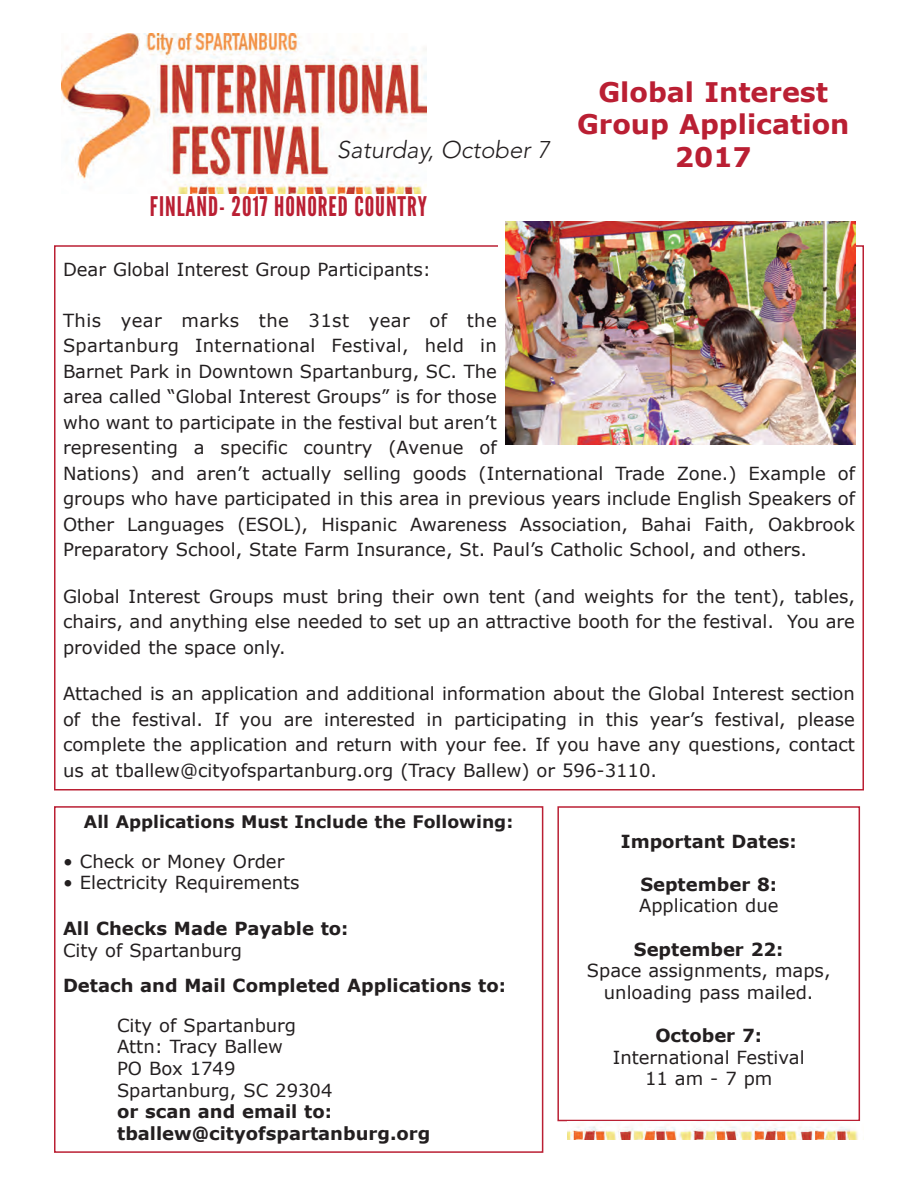
<style>
.page{position:relative;width:918px;height:1188px;background:#fff}
.page>*{position:absolute;margin:0;border:0;box-sizing:border-box;transform-origin:0 0}
.t1{font:700 27px/32.4px "Verdana";color:#ba1f33;text-align:center}
.t2{font:27px "League Gothic";letter-spacing:.035em;color:#ba1f33}
.t3{font:italic 300 24px "Avenir LT";color:#231f20}
.t4{font:18px/25.5px "Verdana";color:#231f20}
.t5{font:700 18px/21.6px "Verdana";color:#231f20}
.t6{font:700 17.25px "Verdana";color:#231f20}
</style>
<div class="page">
<img style="left:505px;top:222px;width:351px;height:222px">
<div style="left:54px;top:806px;width:489px;height:347px;border:2px solid #ba1f33"></div>
<div style="left:557px;top:806px;width:303px;height:315px;border:2px solid #ba1f33"></div>
<img style="left:567px;top:1124px;width:297px;height:16px">
<img style="left:62px;top:34px;width:365px;height:159px">
<h2 class="t3" style="left:337px;top:136px;width:214px">Saturday, October 7</h2>
<h1 class="t2" style="left:150px;top:186px;width:279px">FINLAND- 2017 HONORED COUNTRY</h1>
<h1 class="t1" style="left:577px;top:75px;width:274px">Global Interest<br>Group Application<br>2017</h1>
<p class="t4" style="left:63px;top:256px;width:369px">Dear Global Interest Group Participants:</p>
<p class="t4" style="left:63px;top:307px;width:794px">This year marks the 31st year of the<br>Spartanburg International Festival, held in<br>Barnet Park in Downtown Spartanburg, SC. The<br>area called “Global Interest Groups” is for those<br>who want to participate in the festival but aren’t<br>representing a specific country (Avenue of<br>Nations) and aren’t actually selling goods (International Trade Zone.) Example of groups who have participated in this area in previous years include English Speakers of Other Languages (ESOL), Hispanic Awareness Association, Bahai Faith, Oakbrook Preparatory School, State Farm Insurance, St. Paul’s Catholic School, and others.</p>
<p class="t4" style="left:63px;top:583px;width:794px;text-align:justify">Global Interest Groups must bring their own tent (and weights for the tent), tables, chairs, and anything else needed to set up an attractive booth for the festival. You are provided the space only.</p>
<p class="t4" style="left:63px;top:680px;width:794px;text-align:justify">Attached is an application and additional information about the Global Interest section of the festival. If you are interested in participating in this year’s festival, please complete the application and return with your fee. If you have any questions, contact us at tballew@cityofspartanburg.org (Tracy Ballew) or 596-3110.</p>
<p class="t6" style="left:84px;top:811px;width:431px">All Applications Must Include the Following:</p>
<p class="t4" style="left:63px;top:848px;width:223px">• Check or Money Order</p>
<p class="t4" style="left:63px;top:869px;width:238px">• Electricity Requirements</p>
<p class="t5" style="left:63px;top:917px;width:287px">All Checks Made Payable to:</p>
<p class="t4" style="left:63px;top:937px;width:181px">City of Spartanburg</p>
<p class="t5" style="left:63px;top:974px;width:445px">Detach and Mail Completed Applications to:</p>
<p class="t4" style="left:117px;top:1014px;width:217px;line-height:21.6px">City of Spartanburg<br>Attn: Tracy Ballew<br>PO Box 1749<br>Spartanburg, SC 29304</p>
<p class="t5" style="left:117px;top:1100px;width:315px">or scan and email to: tballew@cityofspartanburg.org</p>
<p class="t5" style="left:621px;top:830px;width:177px">Important Dates:</p>
<p class="t5" style="left:640px;top:873px;width:138px">September 8:</p>
<p class="t4" style="left:639px;top:893px;width:141px">Application due</p>
<p class="t5" style="left:634px;top:938px;width:151px">September 22:</p>
<p class="t4" style="left:587px;top:959px;width:245px;line-height:21.6px;text-align:center">Space assignments, maps, unloading pass mailed.</p>
<p class="t5" style="left:655px;top:1024px;width:108px">October 7:</p>
<p class="t4" style="left:613px;top:1046px;width:193px;line-height:21.6px;text-align:center">International Festival<br>11 am - 7 pm</p>
</div>
